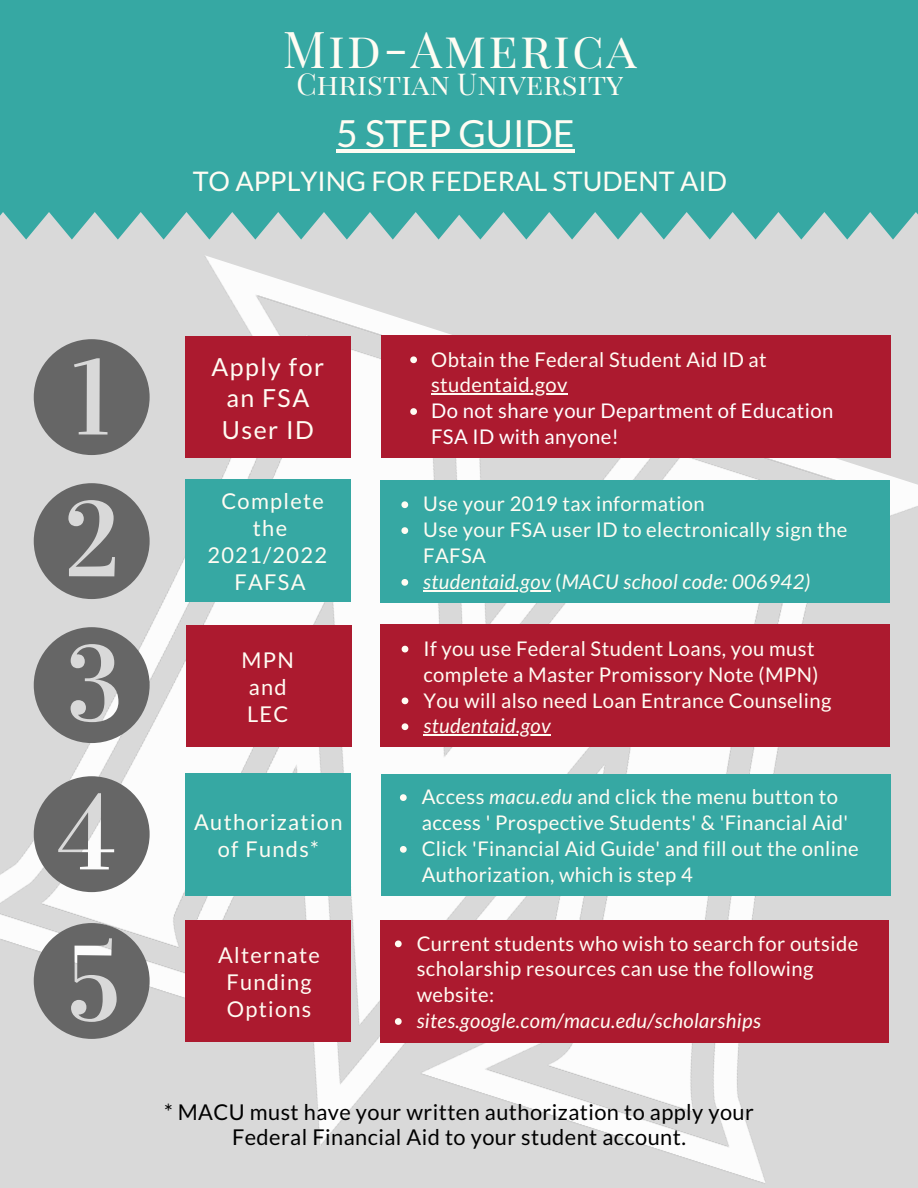
<style>
.page{position:relative;width:918px;height:1188px;background:#fff}
.page>*{position:absolute;margin:0;border:0;box-sizing:border-box;transform-origin:0 0}
.t1{font:49.8px "Playfair Display SC";letter-spacing:.04em;color:#fffcf3}
.t2{font:37.35px "Lato";color:#fffcf3}
.t3{font:29.55px "Playfair Display SC";color:#fffcf3}
.t4{font:27px "Lato";color:#fffcf3}
.t5{font:24.9px/31.5px "Lato";letter-spacing:.06em;color:#fffcf3;text-align:center}
.t6{font:21.75px/24.8px "Lato";letter-spacing:.02em;color:#000;text-align:center}
.t7{font:21.75px/27px "Lato";letter-spacing:.06em;color:#fffcf3;text-align:center}
.t8{font:20.25px/25.8px "Lato";letter-spacing:.02em;color:#fffcf3}
.t9{font:italic 20.25px "Lato";letter-spacing:.02em;color:#fffcf3}
.t10{font:20.25px/25.8px "Lato";letter-spacing:.02em;color:#fff}
.s1{font-style:normal}
.s2{font-style:italic}
</style>
<div class="page">
<div style="left:0;top:0;width:918px;height:239px;background:#36a8a3"></div>
<img style="left:0;top:239px;width:918px;height:949px">
<div style="left:381px;top:336px;width:509px;height:121px;background:#ac1a2f"></div>
<svg style="left:410px;top:356px;width:7px;height:7px"></svg>
<hr style="left:431px;top:394px;width:137px;height:1px;background:#fffcf3">
<svg style="left:410px;top:408px;width:7px;height:7px"></svg>
<div style="left:185px;top:336px;width:166px;height:122px;background:#ac1a2f"></div>
<div style="left:380px;top:481px;width:509px;height:121px;background:#36a8a3"></div>
<svg style="left:401px;top:501px;width:7px;height:7px"></svg>
<svg style="left:401px;top:527px;width:7px;height:7px"></svg>
<svg style="left:401px;top:579px;width:7px;height:7px"></svg>
<hr style="left:423px;top:590px;width:128px;height:1px;background:#fffcf3">
<div style="left:186px;top:480px;width:165px;height:121px;background:#36a8a3"></div>
<div style="left:380px;top:625px;width:509px;height:121px;background:#ac1a2f"></div>
<svg style="left:402px;top:646px;width:6px;height:6px"></svg>
<svg style="left:402px;top:697px;width:6px;height:7px"></svg>
<svg style="left:402px;top:723px;width:6px;height:7px"></svg>
<hr style="left:423px;top:735px;width:128px;height:1px;background:#fffcf3">
<div style="left:186px;top:625px;width:166px;height:122px;background:#ac1a2f"></div>
<div style="left:381px;top:774px;width:509px;height:122px;background:#36a8a3"></div>
<svg style="left:400px;top:794px;width:7px;height:7px"></svg>
<svg style="left:400px;top:846px;width:7px;height:7px"></svg>
<div style="left:185px;top:774px;width:166px;height:121px;background:#36a8a3"></div>
<div style="left:381px;top:921px;width:508px;height:121px;background:#ac1a2f"></div>
<div style="left:185px;top:920px;width:166px;height:122px;background:#ac1a2f"></div>
<svg style="left:34px;top:483px;width:116px;height:116px;background:#8a8a8a"></svg>
<svg style="left:34px;top:339px;width:116px;height:116px;background:#878787"></svg>
<svg style="left:34px;top:627px;width:116px;height:116px;background:#8c8c8c"></svg>
<svg style="left:34px;top:776px;width:116px;height:116px"></svg>
<svg style="left:34px;top:923px;width:116px;height:116px;background:#8c8c8c"></svg>
<hr style="left:336px;top:149px;width:238px;height:3px;background:#fffcf3">
<svg style="left:395px;top:940px;width:7px;height:7px"></svg>
<svg style="left:395px;top:1018px;width:7px;height:7px"></svg>
<p class="t1" style="left:283px;top:14px;width:355px">Mid-America</p>
<p class="t3" style="left:296px;top:63px;width:328px">Christian University</p>
<p class="t2" style="left:336px;top:110px;width:240px">5 STEP GUIDE</p>
<p class="t4" style="left:193px;top:165px;width:536px">TO APPLYING FOR FEDERAL STUDENT AID</p>
<p class="t5" style="left:212px;top:350px;width:114px">Apply for an FSA<br>User ID</p>
<p class="t7" style="left:207px;top:487px;width:121px">Complete the<br>2021/2022<br>FAFSA</p>
<p class="t7" style="left:242px;top:647px;width:54px">MPN</p>
<p class="t7" style="left:249px;top:674px;width:39px">and</p>
<p class="t7" style="left:247px;top:701px;width:43px">LEC</p>
<p class="t7" style="left:194px;top:808px;width:150px">Authorization of Funds*</p>
<p class="t7" style="left:218px;top:941px;width:103px">Alternate<br>Funding<br>Options</p>
<p class="t8" style="left:431px;top:346px;width:337px">Obtain the Federal Student Aid ID at studentaid.gov</p>
<p class="t10" style="left:431px;top:398px;width:404px">Do not share your Department of Education<br>FSA ID with anyone!</p>
<p class="t8" style="left:423px;top:491px;width:283px">Use your 2019 tax information</p>
<p class="t8" style="left:423px;top:517px;width:426px">Use your FSA user ID to electronically sign the<br>FAFSA</p>
<p class="t9" style="left:423px;top:569px;width:389px">studentaid.gov <span class="s1">(</span>MACU school code: 006942)</p>
<p class="t8" style="left:423px;top:635px;width:397px">If you use Federal Student Loans, you must complete a Master Promissory Note (MPN)</p>
<p class="t8" style="left:423px;top:687px;width:409px">You will also need Loan Entrance Counseling</p>
<p class="t9" style="left:423px;top:714px;width:129px">studentaid.gov</p>
<p class="t8" style="left:422px;top:784px;width:428px">Access <span class="s2">macu.edu</span> and click the menu button to access ' Prospective Students' &amp; 'Financial Aid'</p>
<p class="t8" style="left:422px;top:835px;width:438px">Click 'Financial Aid Guide' and fill out the online<br>Authorization, which is step 4</p>
<p class="t8" style="left:417px;top:930px;width:443px">Current students who wish to search for outside scholarship resources can use the following website:</p>
<p class="t9" style="left:417px;top:1008px;width:346px">sites.google.com/macu.edu/scholarships</p>
<p class="t6" style="left:164px;top:1099px;width:591px">* MACU must have your written authorization to apply your<br>Federal Financial Aid to your student account.</p>
</div>
